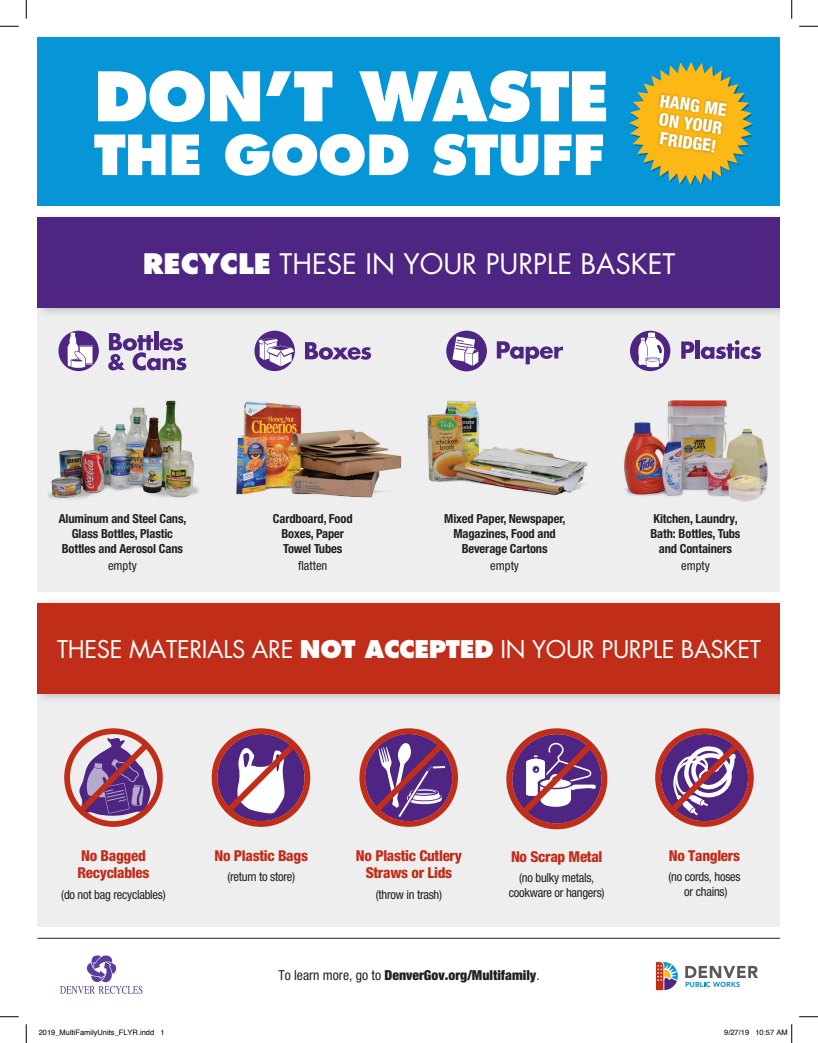
<style>
.page{position:relative;width:818px;height:1043px;background:#fff}
.page>*{position:absolute;margin:0;border:0;box-sizing:border-box;transform-origin:0 0}
.t1{font:800 66.25px "Futura";letter-spacing:-.02em;color:#fff}
.t2{font:800 53.75px "Futura";letter-spacing:-.015em;color:#fff}
.t3{font:27.5px "Futura";color:#fff}
.t4{font:23.75px "Futura";letter-spacing:-.015em;color:#fff}
.t5{font:800 condensed 17.5px/18.8px "Helvetica Neue LT Pro";color:#fff;text-align:justify}
.t6{font:800 condensed 15px/17.5px "Helvetica Neue LT Pro";letter-spacing:-.02em;color:#c02d19}
.t7{font:900 condensed 13.75px "Helvetica Neue LT Pro";color:#231f20}
.t8{font:700 condensed 12.5px/15px "Helvetica Neue LT Pro";letter-spacing:-.01em;color:#231f20;text-align:center}
.t9{font:condensed 12.5px/15px "Helvetica Neue LT Pro";letter-spacing:-.02em;color:#231f20;text-align:center}
.t10{font:7.5px "Helvetica";color:#000}
.s1{font-weight:800}
.s2{font-weight:400}
</style>
<div class="page">
<div style="left:38px;top:308px;width:742px;height:284px;background:#eeeeef"></div>
<div style="left:38px;top:645px;width:742px;height:281px;background:#eeeeef"></div>
<div style="left:35px;top:211px;width:759px;height:107px;background:#231f20;opacity:.25"></div>
<div style="left:38px;top:218px;width:742px;height:90px;background:#4e2582"></div>
<div style="left:35px;top:596px;width:759px;height:108px;background:#231f20;opacity:.25"></div>
<div style="left:38px;top:603px;width:742px;height:90px;background:#c02d19"></div>
<div style="left:38px;top:38px;width:742px;height:168px;background:#0696d7"></div>
<hr style="left:154px;top:331px;width:4px;height:19px;background:#4e2582">
<svg style="left:108px;top:333px;width:78px;height:37px"></svg>
<svg style="left:58px;top:331px;width:41px;height:40px"></svg>
<svg style="left:68px;top:333px;width:25px;height:35px"></svg>
<img style="left:624px;top:400px;width:144px;height:102px">
<svg style="left:681px;top:341px;width:13px;height:18px"></svg>
<hr style="left:695px;top:340px;width:4px;height:19px;background:#4e2582">
<svg style="left:700px;top:340px;width:61px;height:19px"></svg>
<div style="left:630px;top:331px;width:40px;height:40px;background:#4e2582;border-radius:50%"></div>
<svg style="left:637px;top:332px;width:27px;height:35px"></svg>
<img style="left:48px;top:400px;width:152px;height:100px">
<div style="left:254px;top:331px;width:41px;height:40px;background:#4e2582;border-radius:50%"></div>
<svg style="left:258px;top:338px;width:36px;height:28px"></svg>
<svg style="left:305px;top:342px;width:66px;height:18px"></svg>
<img style="left:236px;top:370px;width:166px;height:128px">
<div style="left:446px;top:331px;width:41px;height:40px;background:#4e2582;border-radius:50%"></div>
<svg style="left:452px;top:336px;width:27px;height:30px"></svg>
<svg style="left:496px;top:341px;width:67px;height:23px"></svg>
<svg style="left:656px;top:962px;width:21px;height:28px"></svg>
<svg style="left:685px;top:965px;width:73px;height:22px"></svg>
<svg style="left:60px;top:955px;width:82px;height:38px"></svg>
<hr style="left:38px;top:938px;width:742px;height:1px;background:#231f20">
<div style="left:64px;top:728px;width:99px;height:98px;border:6px solid #c02d19;border-radius:50%"></div>
<svg style="left:73px;top:737px;width:81px;height:81px"></svg>
<div style="left:217px;top:734px;width:87px;height:87px;background:#4e2582;border-radius:50%"></div>
<div style="left:212px;top:728px;width:98px;height:98px;border:6px solid #c02d19;border-radius:50%"></div>
<svg style="left:220px;top:737px;width:81px;height:81px"></svg>
<div style="left:365px;top:734px;width:87px;height:87px;background:#4e2582;border-radius:50%"></div>
<div style="left:359px;top:728px;width:99px;height:98px;border:6px solid #c02d19;border-radius:50%"></div>
<svg style="left:368px;top:737px;width:81px;height:82px"></svg>
<div style="left:512px;top:734px;width:89px;height:89px;background:#4e2582;border-radius:50%"></div>
<div style="left:506px;top:728px;width:101px;height:101px;border:6px solid #c02d19;border-radius:50%"></div>
<svg style="left:515px;top:737px;width:83px;height:83px"></svg>
<div style="left:655px;top:728px;width:98px;height:98px;border:6px solid #c02d19;border-radius:50%"></div>
<svg style="left:663px;top:737px;width:82px;height:81px;background:#8e5e90"></svg>
<img style="left:427px;top:400px;width:161px;height:96px">
<svg style="left:629px;top:62px;width:124px;height:124px"></svg>
<div style="left:656px;top:92px;width:73px;height:63px;background:#231f20;opacity:.3"></div>
<div style="left:780px;top:15px;width:22px;height:1013px;background:#fff"></div>
<svg style="left:0;top:25px;width:19px;height:2px"></svg>
<svg style="left:799px;top:25px;width:19px;height:2px"></svg>
<svg style="left:0;top:1016px;width:19px;height:1px"></svg>
<svg style="left:799px;top:1016px;width:19px;height:1px"></svg>
<svg style="left:25px;top:0;width:2px;height:19px"></svg>
<svg style="left:25px;top:1024px;width:2px;height:18px"></svg>
<svg style="left:791px;top:0;width:1px;height:19px"></svg>
<svg style="left:791px;top:1024px;width:1px;height:18px"></svg>
<h1 class="t1" style="left:94px;top:56px;width:517px">DON’T WASTE</h1>
<h2 class="t2" style="left:94px;top:122px;width:512px">THE GOOD STUFF</h2>
<h3 class="t5" style="left:661px;top:91px;width:69px;rotate:8deg">HANG ME ON YOUR FRIDGE!</h3>
<h3 class="t3" style="left:143px;top:244px;width:534px"><span class="s1">RECYCLE</span> THESE IN YOUR PURPLE BASKET</h3>
<p class="t8" style="left:59px;top:510px;width:129px">Aluminum and Steel Cans,<br>Glass Bottles, Plastic<br>Bottles and Aerosol Cans</p>
<p class="t9" style="left:108px;top:558px;width:30px">empty</p>
<p class="t8" style="left:273px;top:510px;width:81px">Cardboard, Food<br>Boxes, Paper<br>Towel Tubes</p>
<p class="t9" style="left:298px;top:558px;width:31px">flatten</p>
<p class="t8" style="left:444px;top:510px;width:123px">Mixed Paper, Newspaper,<br>Magazines, Food and<br>Beverage Cartons</p>
<p class="t9" style="left:490px;top:558px;width:30px">empty</p>
<p class="t8" style="left:650px;top:510px;width:92px">Kitchen, Laundry,<br>Bath: Bottles, Tubs and Containers</p>
<p class="t9" style="left:681px;top:558px;width:30px">empty</p>
<h3 class="t4" style="left:57px;top:632px;width:705px">THESE MATERIALS ARE <span class="s1">NOT ACCEPTED</span> IN YOUR PURPLE BASKET</h3>
<p class="t6" style="left:78px;top:846px;width:73px">No Bagged<br>Recyclables</p>
<p class="t9" style="left:61px;top:886px;width:106px">(do not bag recyclables)</p>
<p class="t6" style="left:214px;top:846px;width:95px">No Plastic Bags</p>
<p class="t9" style="left:227px;top:869px;width:69px">(return to store)</p>
<p class="t6" style="left:356px;top:846px;width:108px;text-align:center">No Plastic Cutlery<br>Straws or Lids</p>
<p class="t9" style="left:376px;top:886px;width:68px">(throw in trash)</p>
<p class="t6" style="left:511px;top:847px;width:93px">No Scrap Metal</p>
<p class="t9" style="left:509px;top:870px;width:97px">(no bulky metals, cookware or hangers)</p>
<p class="t7" style="left:278px;top:966px;width:263px"><span class="s2">To learn more, go to</span> DenverGov.org/Multifamily<span class="s2">.</span></p>
<p class="t6" style="left:668px;top:846px;width:73px">No Tanglers</p>
<p class="t9" style="left:668px;top:869px;width:74px">(no cords, hoses or chains)</p>
<p class="t10" style="left:39px;top:1027px;width:127px">2019_MultiFamilyUnits_FLYR.indd 1</p>
<p class="t10" style="left:724px;top:1027px;width:65px">9/27/19 10:57 AM</p>
</div>
